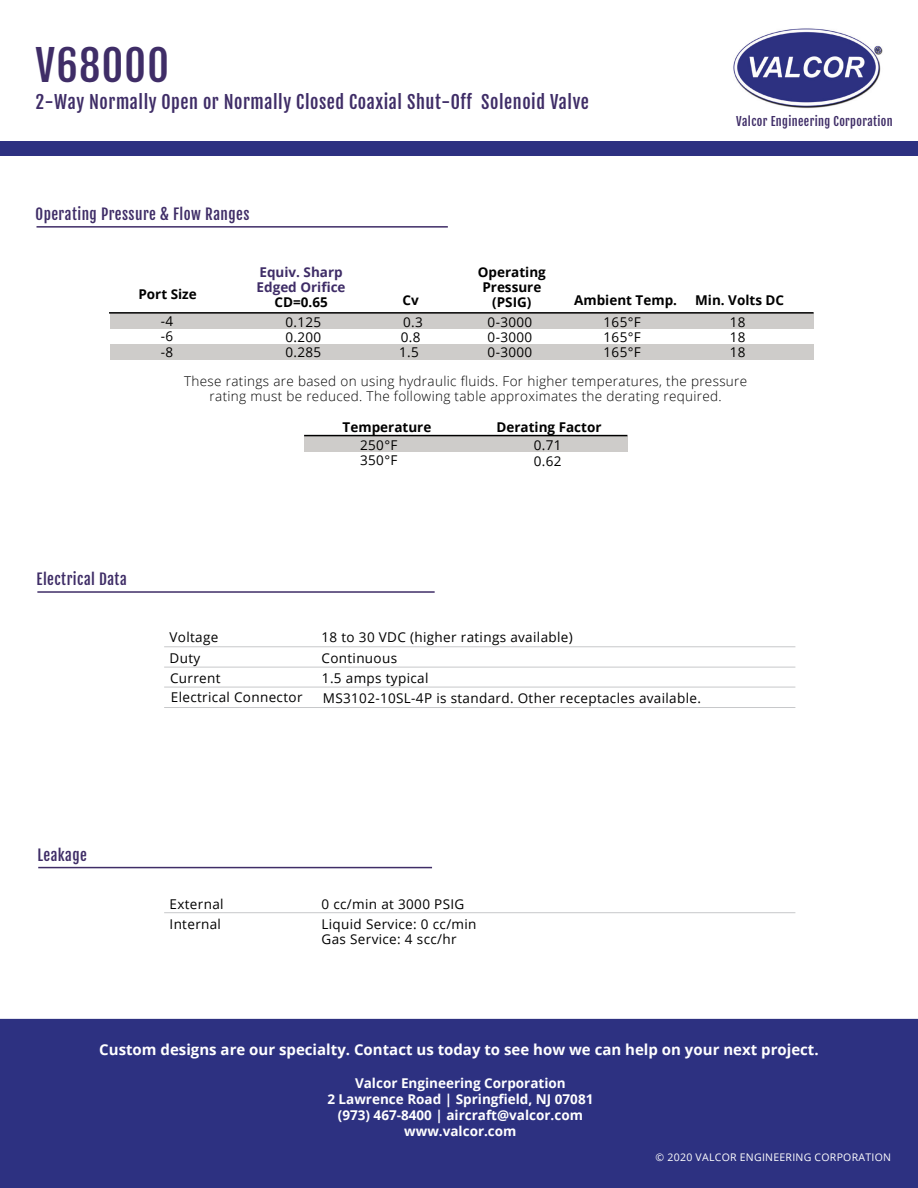
<style>
.page{position:relative;width:918px;height:1188px;background:#fff}
.page>*{position:absolute;margin:0;border:0;box-sizing:border-box;transform-origin:0 0}
.Main_Head{font:42px "Fjalla One";letter-spacing:.03em;color:#3f2d67}
.Subheading{font:18px "Fjalla One";letter-spacing:.03em;color:#3f2d67}
.Desc_Feat_App_HEADER{font:700 15px "Open Sans";color:#fff}
.Gray_Bar_HEADER{font:15px "Fjalla One";letter-spacing:.03em;color:#3f2d67}
.Data_Header{font:13.5px "Open Sans";letter-spacing:.025em;color:#000}
.Italic_Table_Text{font:300 13.5px/15px "Open Sans";letter-spacing:.025em;color:#000;text-align:center}
.Desc_Feat_App_HEADER-2{font:700 13.5px "Open Sans";color:#fff}
.Table_Headers{font:700 13.5px/15px "Open Sans";color:#000;text-align:center}
.Table_Data{font:13.5px "Open Sans";letter-spacing:.025em;color:#010000}
.Table_Headers-2{font:700 13.5px "Open Sans";color:#3f2d67}
.Tan_Header_TEXT{font:12px "Fjalla One";letter-spacing:.03em;color:#3f2d67}
.Footer_TEXT{font:10.5px "Open Sans";letter-spacing:.025em;color:#fff}
</style>
<div class="page">
<div style="left:0;top:1018px;width:918px;height:170px;background:#2d3181"></div>
<img style="left:733px;top:28px;width:150px;height:81px">
<div style="left:0;top:141px;width:918px;height:15px;background:#2d3181"></div>
<hr style="left:164px;top:646px;width:631px;height:1px;background:#c7c8ca">
<hr style="left:164px;top:667px;width:631px;height:1px;background:#c7c8ca">
<hr style="left:164px;top:912px;width:631px;height:1px;background:#c7c8ca">
<hr style="left:37px;top:226px;width:411px;height:2px;background:#3f2d67">
<hr style="left:37px;top:591px;width:398px;height:2px;background:#3f2d67">
<hr style="left:38px;top:867px;width:394px;height:1px;background:#3f2d67">
<hr style="left:164px;top:707px;width:631px;height:1px;background:#c7c8ca">
<hr style="left:164px;top:687px;width:631px;height:1px;background:#c7c8ca">
<div style="left:110px;top:313px;width:704px;height:16px;background:#ceccca"></div>
<hr style="left:109px;top:312px;width:705px;height:2px;background:#000">
<div style="left:304px;top:437px;width:323px;height:15px;background:#ceccca"></div>
<hr style="left:304px;top:435px;width:323px;height:1px;background:#000">
<div style="left:110px;top:344px;width:704px;height:16px;background:#ceccca"></div>
<h1 class="Main_Head" style="left:36px;top:39px;width:135px">V68000</h1>
<h2 class="Subheading" style="left:36px;top:91px;width:555px">2-Way Normally Open or Normally Closed Coaxial Shut-Off Solenoid Valve</h2>
<p class="Gray_Bar_HEADER" style="left:36px;top:205px;width:215px">Operating Pressure &amp; Flow Ranges</p>
<h2 class="Tan_Header_TEXT" style="left:736px;top:114px;width:158px">Valcor Engineering Corporation</h2>
<p class="Table_Headers-2" style="left:259px;top:263px;width:85px">Equiv. Sharp</p>
<p class="Table_Headers-2" style="left:257px;top:278px;width:91px">Edged Orifice</p>
<p class="Table_Headers" style="left:274px;top:295px;width:55px">CD=0.65</p>
<p class="Table_Headers" style="left:478px;top:265px;width:70px">Operating<br>Pressure</p>
<p class="Table_Headers" style="left:138px;top:286px;width:60px">Port Size</p>
<p class="Table_Data" style="left:161px;top:312px;width:14px">-4</p>
<p class="Table_Data" style="left:161px;top:327px;width:14px">-6</p>
<p class="Italic_Table_Text" style="left:184px;top:374px;width:565px">These ratings are based on using hydraulic fluids. For higher temperatures, the pressure rating must be reduced. The following table approximates the derating required.</p>
<p class="Table_Headers" style="left:343px;top:419px;width:90px">Temperature</p>
<p class="Table_Headers" style="left:497px;top:419px;width:107px">Derating Factor</p>
<p class="Table_Data" style="left:360px;top:436px;width:39px">250°F</p>
<p class="Table_Data" style="left:360px;top:451px;width:39px">350°F</p>
<p class="Table_Headers" style="left:403px;top:292px;width:18px">Cv</p>
<p class="Table_Headers" style="left:492px;top:295px;width:41px">(PSIG)</p>
<p class="Table_Headers" style="left:574px;top:292px;width:104px">Ambient Temp.</p>
<p class="Table_Headers" style="left:695px;top:292px;width:90px">Min. Volts DC</p>
<p class="Table_Data" style="left:285px;top:312px;width:37px">0.125</p>
<p class="Table_Data" style="left:403px;top:312px;width:21px">0.3</p>
<p class="Table_Data" style="left:488px;top:312px;width:46px">0-3000</p>
<p class="Table_Data" style="left:604px;top:312px;width:39px">165°F</p>
<p class="Table_Data" style="left:730px;top:312px;width:17px">18</p>
<p class="Table_Data" style="left:285px;top:328px;width:37px">0.200</p>
<p class="Table_Data" style="left:401px;top:328px;width:21px">0.8</p>
<p class="Table_Data" style="left:488px;top:328px;width:46px">0-3000</p>
<p class="Table_Data" style="left:604px;top:328px;width:39px">165°F</p>
<p class="Table_Data" style="left:730px;top:328px;width:17px">18</p>
<p class="Table_Data" style="left:161px;top:343px;width:14px">-8</p>
<p class="Table_Data" style="left:285px;top:343px;width:37px">0.285</p>
<p class="Table_Data" style="left:399px;top:343px;width:21px">1.5</p>
<p class="Table_Data" style="left:488px;top:343px;width:46px">0-3000</p>
<p class="Table_Data" style="left:604px;top:343px;width:39px">165°F</p>
<p class="Table_Data" style="left:730px;top:343px;width:17px">18</p>
<p class="Table_Data" style="left:534px;top:436px;width:29px">0.71</p>
<p class="Table_Data" style="left:534px;top:452px;width:29px">0.62</p>
<p class="Gray_Bar_HEADER" style="left:37px;top:570px;width:92px">Electrical Data</p>
<p class="Data_Header" style="left:170px;top:628px;width:50px">Voltage</p>
<p class="Data_Header" style="left:322px;top:628px;width:253px">18 to 30 VDC (higher ratings available)</p>
<p class="Data_Header" style="left:170px;top:648px;width:32px">Duty</p>
<p class="Data_Header" style="left:322px;top:649px;width:77px">Continuous</p>
<p class="Data_Header" style="left:170px;top:669px;width:52px">Current</p>
<p class="Data_Header" style="left:322px;top:669px;width:108px">1.5 amps typical</p>
<p class="Data_Header" style="left:171px;top:688px;width:133px">Electrical Connector</p>
<p class="Data_Header" style="left:323px;top:689px;width:380px">MS3102-10SL-4P is standard. Other receptacles available.</p>
<p class="Gray_Bar_HEADER" style="left:37px;top:846px;width:51px">Leakage</p>
<p class="Data_Header" style="left:170px;top:895px;width:55px">External</p>
<p class="Data_Header" style="left:322px;top:895px;width:144px">0 cc/min at 3000 PSIG</p>
<p class="Data_Header" style="left:170px;top:914px;width:53px">Internal</p>
<p class="Data_Header" style="left:322px;top:915px;width:157px">Liquid Service: 0 cc/min</p>
<p class="Data_Header" style="left:322px;top:930px;width:137px">Gas Service: 4 scc/hr</p>
<h3 class="Desc_Feat_App_HEADER" style="left:99px;top:1039px;width:721px">Custom designs are our specialty. Contact us today to see how we can help on your next project.</h3>
<h3 class="Desc_Feat_App_HEADER-2" style="left:355px;top:1073px;width:212px">Valcor Engineering Corporation</h3>
<h3 class="Desc_Feat_App_HEADER-2" style="left:327px;top:1090px;width:268px">2 Lawrence Road | Springfield, NJ 07081</h3>
<h3 class="Desc_Feat_App_HEADER-2" style="left:338px;top:1106px;width:247px">(973) 467-8400 | aircraft@valcor.com</h3>
<h3 class="Desc_Feat_App_HEADER-2" style="left:404px;top:1122px;width:114px">www.valcor.com</h3>
<p class="Footer_TEXT" style="left:656px;top:1150px;width:237px">© 2020 VALCOR ENGINEERING CORPORATION</p>
</div>
